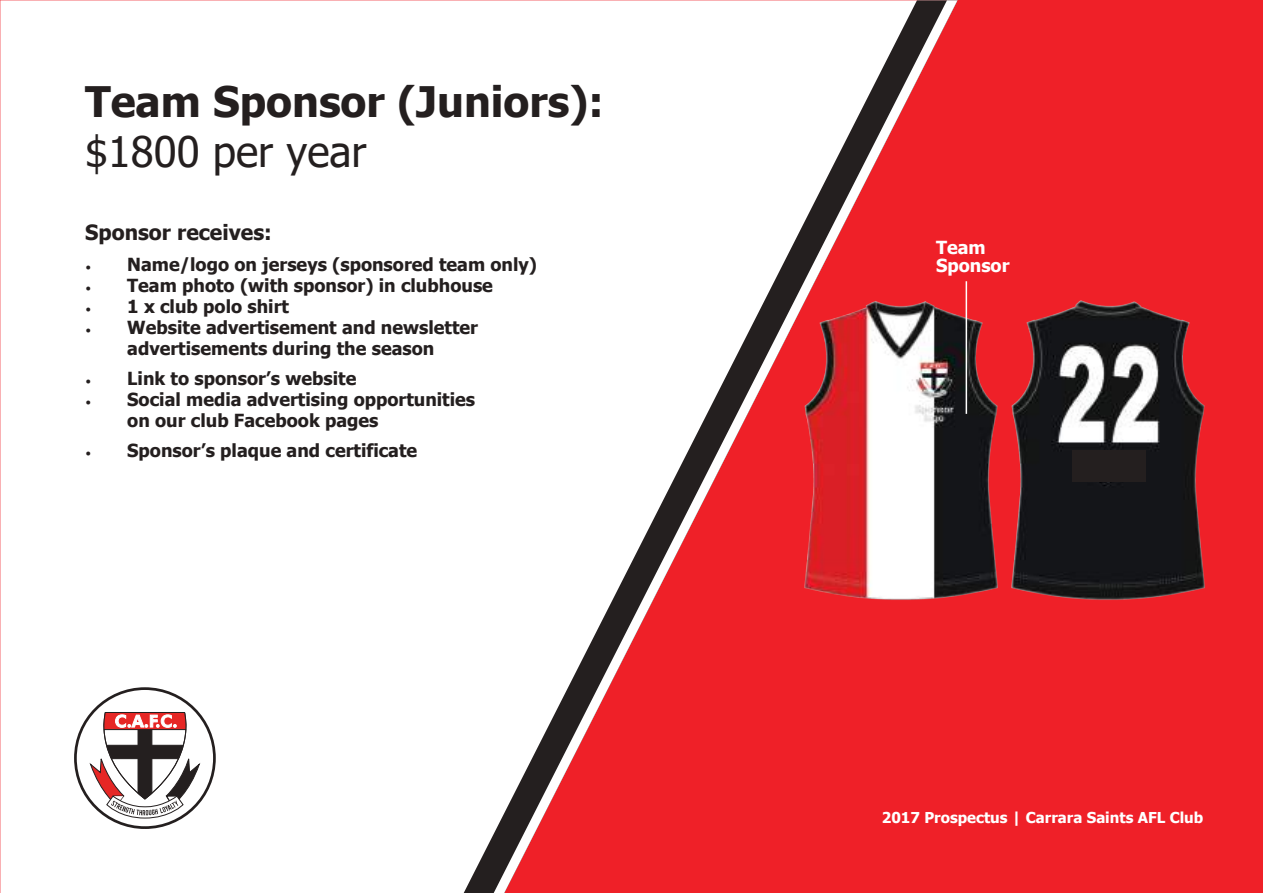
<style>
.page{position:relative;width:1263px;height:893px;background:#ef2028}
.page>*{position:absolute;margin:0;border:0;box-sizing:border-box;transform-origin:0 0}
.t1{font:700 42px "Tahoma";color:#241f1f}
.t2{font:42px "Tahoma";color:#241f1f}
.t3{font:700 21px "Tahoma";color:#241f1f}
.t4{font:700 18px/21px "Tahoma";color:#241f1f;text-align:center}
.t5{font:700 18px/18px "Tahoma";color:#fff}
.t6{font:700 15px "Tahoma";color:#fff}
.s1{font-family:"Helvetica Neue"}
</style>
<div class="page">
<div style="left:0;top:0;width:463px;height:893px;background:#fff"></div>
<div style="left:463px;top:0;width:30px;height:893px;background:#fff"></div>
<svg style="left:493px;top:0;width:464px;height:893px;fill:#fff"></svg>
<svg style="left:74px;top:687px;width:142px;height:142px;background:#cdcccc"></svg>
<svg style="left:90px;top:712px;width:110px;height:107px;background:#bea9a8"></svg>
<img style="left:799px;top:296px;width:406px;height:308px">
<div style="left:1072px;top:451px;width:73px;height:31px;background:#241f1f"></div>
<hr style="left:965px;top:281px;width:2px;height:133px;background:#fff">
<h1 class="t1" style="left:85px;top:72px;width:520px">Team Sponsor (Juniors):</h1>
<h1 class="t2" style="left:85px;top:124px;width:283px">$1800 per year</h1>
<p class="t3" style="left:85px;top:218px;width:188px">Sponsor receives:</p>
<p class="t4" style="left:85px;top:255px;width:453px"><span class="s1">•</span> Name/logo on jerseys (sponsored team only)</p>
<p class="t4" style="left:85px;top:276px;width:409px"><span class="s1">•</span> Team photo (with sponsor) in clubhouse</p>
<p class="t4" style="left:85px;top:297px;width:205px"><span class="s1">•</span> 1 x club polo shirt</p>
<p class="t4" style="left:85px;top:318px;width:394px"><span class="s1">•</span> Website advertisement and newsletter advertisements during the season</p>
<p class="t4" style="left:85px;top:369px;width:273px"><span class="s1">•</span> Link to sponsor’s website</p>
<p class="t4" style="left:127px;top:390px;width:349px;text-align:left;text-indent:-42px"><span class="s1">•</span> Social media advertising opportunities on our club Facebook pages</p>
<p class="t4" style="left:85px;top:441px;width:333px"><span class="s1">•</span> Sponsor’s plaque and certificate</p>
<p class="t5" style="left:936px;top:239px;width:75px">Team<br>Sponsor</p>
<p class="t6" style="left:882px;top:807px;width:323px">2017 Prospectus | Carrara Saints AFL Club</p>
</div>
